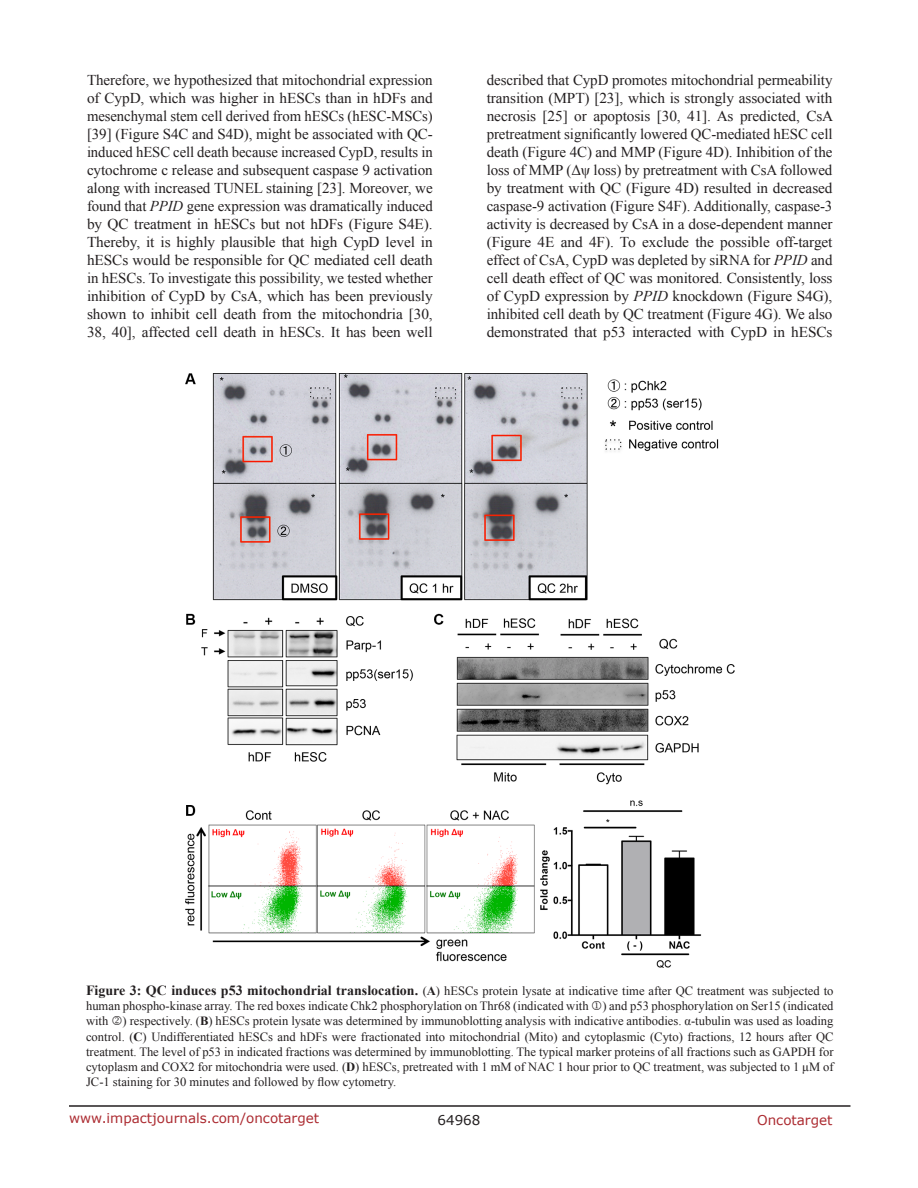
<style>
.page{position:relative;width:918px;height:1188px;background:#fff}
.page>*{position:absolute;margin:0;border:0;box-sizing:border-box;transform-origin:0 0}
.BodyText{font:15px/18px "Times New Roman";letter-spacing:-.005em;color:#231f20;text-align:justify}
.t1{font:13.5px "Verdana";color:#ac2b31}
.t2{font:13.5px "Verdana";color:#231f20}
.FigureText{font:12.6px/15.1px "Times New Roman";color:#231f20;text-align:justify}
.s1{font-style:italic}
.s2{font-weight:700;font-size:13.95px}
.s3{font-weight:700}
</style>
<div class="page">
<hr style="left:69px;top:1105px;width:781px;height:2px;background:#231f20">
<img style="left:185px;top:374px;width:549px;height:594px">
<p class="BodyText" style="left:87px;top:71px;width:347px">Therefore, we hypothesized that mitochondrial expression of CypD, which was higher in hESCs than in hDFs and mesenchymal stem cell derived from hESCs (hESC-MSCs) [39] (Figure S4C and S4D), might be associated with QC&shy;induced hESC cell death because increased CypD, results in cytochrome c release and subsequent caspase 9 activation along with increased TUNEL staining [23]. Moreover, we found that <span class="s1">PPID</span> gene expression was dramatically induced by QC treatment in hESCs but not hDFs (Figure S4E).<br>Thereby, it is highly plausible that high CypD level in hESCs would be responsible for QC mediated cell death in hESCs. To investigate this possibility, we tested whether inhibition of CypD by CsA, which has been previously shown to inhibit cell death from the mitochondria [30, 38, 40], affected cell death in hESCs. It has been well</p>
<p class="BodyText" style="left:487px;top:71px;width:348px">described that CypD promotes mitochondrial permeability transition (MPT) [23], which is strongly associated with necrosis [25] or apoptosis [30, 41]. As predicted, CsA pretreatment significantly lowered QC-mediated hESC cell death (Figure 4C) and MMP (Figure 4D). Inhibition of the loss of MMP (Δψ loss) by pretreatment with CsA followed by treatment with QC (Figure 4D) resulted in decreased caspase-9 activation (Figure S4F). Additionally, caspase-3 activity is decreased by CsA in a dose-dependent manner (Figure 4E and 4F). To exclude the possible off-target effect of CsA, CypD was depleted by siRNA for <span class="s1">PPID</span> and cell death effect of QC was monitored. Consistently, loss of CypD expression by <span class="s1">PPID</span> knockdown (Figure S4G), inhibited cell death by QC treatment (Figure 4G). We also demonstrated that p53 interacted with CypD in hESCs</p>
<p class="FigureText" style="left:86px;top:983px;width:749px"><span class="s2">Figure 3: QC induces p53 mitochondrial translocation.</span> (<span class="s3">A</span>) hESCs protein lysate at indicative time after QC treatment was subjected to human phospho-kinase array. The red boxes indicate Chk2 phosphorylation on Thr68 (indicated with ) and p53 phosphorylation on Ser15 (indicated with ) respectively. (<span class="s3">B</span>) hESCs protein lysate was determined by immunoblotting analysis with indicative antibodies. α-tubulin was used as loading control. (<span class="s3">C</span>) Undifferentiated hESCs and hDFs were fractionated into mitochondrial (Mito) and cytoplasmic (Cyto) fractions, 12 hours after QC treatment. The level of p53 in indicated fractions was determined by immunoblotting. The typical marker proteins of all fractions such as GAPDH for cytoplasm and COX2 for mitochondria were used. (<span class="s3">D</span>) hESCs, pretreated with 1 mM of NAC 1 hour prior to QC treatment, was subjected to 1 μM of JC-1 staining for 30 minutes and followed by flow cytometry.</p>
<p class="t1" style="left:69px;top:1109px;width:252px">www.impactjournals.com/oncotarget</p>
<p class="t2" style="left:438px;top:1111px;width:44px">64968</p>
<p class="t1" style="left:757px;top:1111px;width:77px">Oncotarget</p>
</div>
